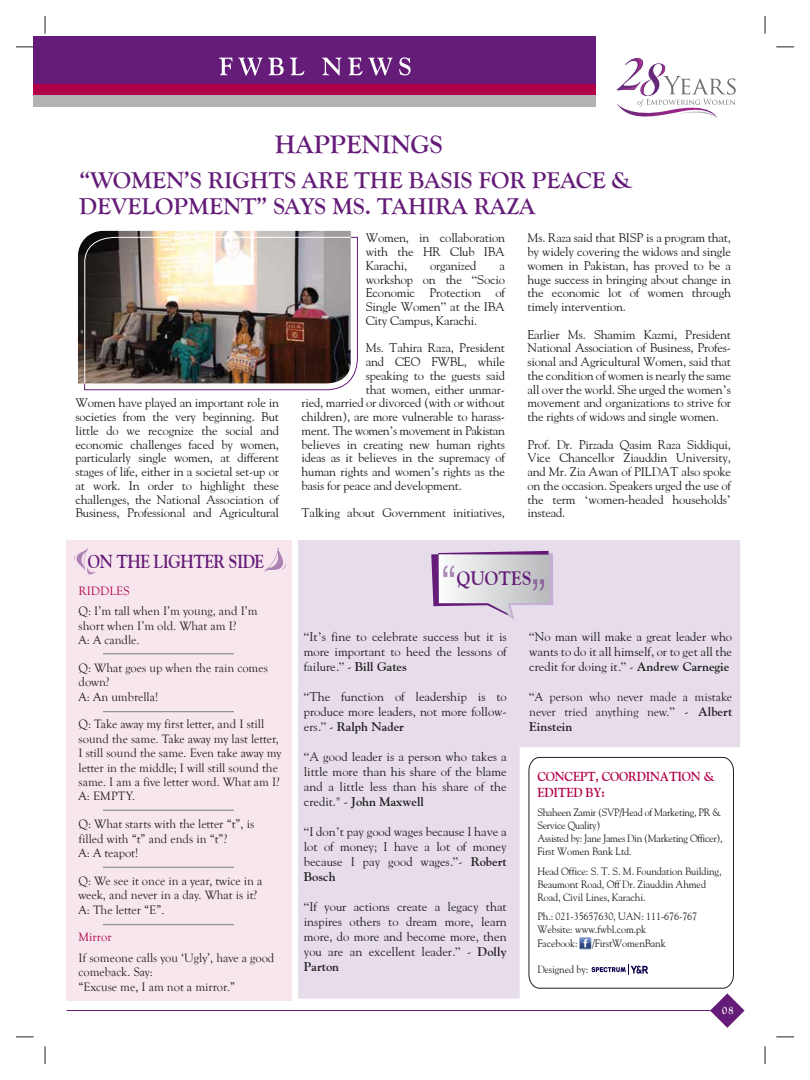
<style>
.page{position:relative;width:810px;height:1080px;background:#fff}
.page>*{position:absolute;margin:0;border:0;box-sizing:border-box;transform-origin:0 0}
.t1{font:700 26.25px "Goudy Old Style T";color:#641c78}
.t2{font:700 23.75px/26.2px "Goudy Old Style T";color:#641c78}
.t3{font:700 19.38px "Goudy";color:#641c78;scale:.9 1}
.t4{font:700 18.75px "Goudy";letter-spacing:-.03em;color:#641c78;scale:.85 1}
.t5{font:700 13px/16.2px "Goudy";letter-spacing:-.02em;color:#b00049;scale:.92 1}
.t6{font:12.5px/13.8px "Goudy";letter-spacing:-.015em;color:#221f20;text-align:justify}
.t7{font:12.5px/14.4px "Goudy Old Style T";color:#221f20}
.t8{font:12.5px "Goudy";letter-spacing:-.035em;color:#221f20}
.t9{font:12.5px "Goudy Old Style T";color:#b00049}
.t10{font:700 12.5px "Goudy";color:#221f20}
.t11{font:700 11.25px "Goudy Old Style T";color:#fff;scale:.9 1}
.t12{font:10.62px/13.1px "Goudy";letter-spacing:-.01em;color:#221f20;scale:.95 1}
.t13{font:10.62px/13.1px "Goudy";letter-spacing:-.03em;color:#221f20;scale:.95 1}
.s1{font-family:"Times"}
.s2{font-weight:700}
.s3{font-family:"Goudy"}
.s4{font-family:"Goudy";font-weight:700}
</style>
<div class="page">
<div style="left:298px;top:540px;width:442px;height:459px;background:#e7ddea"></div>
<div style="left:34px;top:36px;width:562px;height:71px;background:#641c78"></div>
<div style="left:34px;top:85px;width:562px;height:10px;background:#b00049"></div>
<div style="left:34px;top:95px;width:562px;height:12px;background:#b1b3b5"></div>
<svg style="left:219px;top:58px;width:13px;height:17px"></svg>
<svg style="left:238px;top:58px;width:46px;height:18px"></svg>
<svg style="left:290px;top:58px;width:14px;height:17px"></svg>
<svg style="left:322px;top:58px;width:20px;height:17px"></svg>
<svg style="left:348px;top:58px;width:14px;height:17px"></svg>
<svg style="left:368px;top:58px;width:25px;height:18px"></svg>
<svg style="left:399px;top:57px;width:12px;height:18px"></svg>
<svg style="left:765px;top:16px;width:1px;height:18px"></svg>
<svg style="left:45px;top:16px;width:1px;height:18px"></svg>
<svg style="left:16px;top:47px;width:18px;height:1px"></svg>
<svg style="left:16px;top:1037px;width:18px;height:1px"></svg>
<svg style="left:776px;top:47px;width:18px;height:1px"></svg>
<svg style="left:776px;top:1037px;width:18px;height:1px"></svg>
<svg style="left:765px;top:1046px;width:1px;height:18px"></svg>
<svg style="left:45px;top:1046px;width:1px;height:18px"></svg>
<svg style="left:710px;top:993px;width:35px;height:35px"></svg>
<hr style="left:67px;top:1010px;width:653px;height:1px;background:#641c78">
<div style="left:67px;top:540px;width:225px;height:461px;background:#f7e6ed"></div>
<svg style="left:431px;top:551px;width:122px;height:69px;background:#d0c7d4"></svg>
<svg style="left:74px;top:548px;width:22px;height:27px"></svg>
<svg style="left:265px;top:548px;width:21px;height:24px"></svg>
<hr style="left:103px;top:653px;width:131px;height:1px;background:#939597">
<hr style="left:103px;top:810px;width:131px;height:1px;background:#939597">
<hr style="left:103px;top:867px;width:131px;height:1px;background:#939597">
<hr style="left:103px;top:924px;width:131px;height:1px;background:#939597">
<hr style="left:103px;top:711px;width:131px;height:1px;background:#939597">
<svg style="left:84px;top:237px;width:274px;height:153px"></svg>
<img style="left:78px;top:231px;width:273px;height:152px">
<img style="left:84px;top:237px;width:267px;height:146px">
<svg style="left:616px;top:57px;width:120px;height:61px"></svg>
<svg style="left:528px;top:757px;width:206px;height:232px"></svg>
<svg style="left:591px;top:965px;width:57px;height:10px"></svg>
<svg style="left:579px;top:938px;width:12px;height:11px"></svg>
<h1 class="t1" style="left:275px;top:129px;width:169px">HAPPENINGS</h1>
<h2 class="t2" style="left:79px;top:167px;width:555px">“WOMEN’S RIGHTS ARE THE BASIS FOR PEACE &amp;<br>DEVELOPMENT” SAYS MS. TAHIRA RAZA</h2>
<p class="t6" style="left:76px;top:396px;width:205px">Women have played an important role in societies from the very beginning. But little do we recognize the social and economic challenges faced by women, particularly single women, at different stages of life, either in a societal set-up or at work. In order to highlight these challenges, the National Association of Business, Professional and Agricultural</p>
<h3 class="t4" style="left:88px;top:550px;width:209px">ON THE LIGHTER SIDE</h3>
<p class="t9" style="left:79px;top:584px;width:53px">RIDDLES</p>
<p class="t7" style="left:79px;top:604px;width:181px">Q: I’m tall when I’m young, and I’m short when I’m old. What am I?<br>A: A candle.</p>
<p class="t7" style="left:79px;top:661px;width:191px">Q: What goes up when the rain comes down?<br>A: An umbrella!</p>
<p class="t7" style="left:79px;top:717px;width:204px">Q: Take away my first letter, and I still sound the same. Take away my last letter, I still sound the same. Even take away my letter in the middle; I will still sound the same. I am a five letter word. What am I?<br>A: EMPTY.</p>
<p class="t7" style="left:79px;top:817px;width:177px">Q: What starts with the letter “t”, is filled with “t” and ends in “t”?<br>A: A teapot!</p>
<p class="t7" style="left:79px;top:874px;width:185px">Q: We see it once in a year, twice in a week, and never in a day. What is it?<br>A: The letter “E”.</p>
<p class="t9" style="left:79px;top:930px;width:35px">Mirror</p>
<p class="t7" style="left:79px;top:951px;width:197px">If someone calls you ‘Ugly’, have a good comeback. Say:<br>“Excuse me, I am not a mirror.”</p>
<p class="t6" style="left:366px;top:231px;width:141px">Women, in collaboration with the HR Club IBA Karachi,</p>
<p class="t6" style="left:430px;top:258px;width:48px">organized</p>
<p class="t6" style="left:366px;top:258px;width:141px;text-indent:134px">a workshop on the <span class="s1">“</span>Socio Economic Protection of Single Women<span class="s1">”</span> at the IBA City Campus, Karachi.</p>
<p class="t6" style="left:366px;top:341px;width:141px">Ms. Tahira Raza, President</p>
<p class="t6" style="left:366px;top:354px;width:141px">and CEO FWBL, while</p>
<p class="t6" style="left:366px;top:368px;width:141px">speaking to the guests said</p>
<p class="t6" style="left:366px;top:382px;width:141px">that women, either unmar-</p>
<p class="t6" style="left:302px;top:396px;width:205px">ried, married or divorced (with or without</p>
<p class="t6" style="left:302px;top:409px;width:205px">children), are more vulnerable to harass-</p>
<p class="t8" style="left:302px;top:423px;width:205px">ment. The women<span class="s1">’</span>s movement in Pakistan</p>
<p class="t6" style="left:302px;top:437px;width:205px">believes in creating new human rights</p>
<p class="t6" style="left:302px;top:451px;width:205px">ideas as it believes in the supremacy of</p>
<p class="t6" style="left:302px;top:464px;width:205px">human rights and women<span class="s1">’</span>s rights as the</p>
<p class="t6" style="left:302px;top:478px;width:162px">basis for peace and development.</p>
<p class="t6" style="left:302px;top:506px;width:205px">Talking about Government initiatives,</p>
<p class="t6" style="left:528px;top:231px;width:205px">Ms. Raza said that BISP is a program that, by widely covering the widows and single women in Pakistan, has proved to be a huge success in bringing about change in the economic lot of women through timely intervention.</p>
<p class="t6" style="left:528px;top:327px;width:205px">Earlier Ms. Shamim Kazmi, President National Association of Business, Profes&shy;sional and Agricultural Women, said that the condition of women is nearly the same all over the world. She urged the women<span class="s1">’</span>s movement and organizations to strive for the rights of widows and single women.</p>
<p class="t6" style="left:528px;top:437px;width:205px">Prof. Dr. Pirzada Qasim Raza Siddiqui, Vice Chancellor Ziauddin University, and Mr. Zia Awan of PILDAT also spoke on the occasion. Speakers urged the use of the term <span class="s1">‘</span>women-headed households<span class="s1">’ </span>instead.</p>
<h3 class="t3" style="left:457px;top:566px;width:84px">QUOTES</h3>
<p class="t6" style="left:304px;top:629px;width:204px;line-height:15px"><span class="s1">“</span>It<span class="s1">’</span>s fine to celebrate success but it is more important to heed the lessons of failure<span class="s1">.”</span> - <span class="s2">Bill Gates</span></p>
<p class="t6" style="left:304px;top:689px;width:204px;line-height:15px"><span class="s1">“</span>The function of leadership is to produce more leaders, not more follow&shy;ers<span class="s1">.”</span> - <span class="s2">Ralph Nader</span></p>
<p class="t6" style="left:304px;top:749px;width:204px;line-height:15px"><span class="s1">“</span>A good leader is a person who takes a little more than his share of the blame and a little less than his share of the credit." - <span class="s2">John Maxwell</span></p>
<p class="t6" style="left:304px;top:824px;width:204px;line-height:15px"><span class="s1">“</span>I don<span class="s1">’</span>t pay good wages because I have a lot of money; I have a lot of money because I pay good wages<span class="s1">.”</span>- <span class="s2">Robert Bosch</span></p>
<p class="t6" style="left:304px;top:899px;width:204px;line-height:15px"><span class="s1">“</span>If your actions create a legacy that inspires others to dream more, learn more, do more and become more, then you are an excellent leader<span class="s1">.”</span> - <span class="s2">Dolly Parton</span></p>
<p class="t6" style="left:529px;top:629px;width:204px;line-height:15px"><span class="s1">“</span>No man will make a great leader who wants to do it all himself, or to get all the credit for doing it<span class="s1">.”</span> - <span class="s2">Andrew Carnegie</span></p>
<p class="t7" style="left:529px;top:690px;width:204px;line-height:15px"><span class="s1">“</span>A person who never made a mistake never tried anything new.<span class="s1">”</span> <span class="s3">-</span> <span class="s4">Albert</span></p>
<p class="t10" style="left:529px;top:719px;width:45px">Einstein</p>
<p class="t5" style="left:537px;top:768px;width:194px">CONCEPT, COORDINATION &amp;<br>EDITED BY:</p>
<p class="t13" style="left:537px;top:805px;width:196px">Shaheen Zamir (SVP/Head of Marketing, PR &amp;<br>Service Quality)<br>Assisted by: Jane James Din (Marketing Officer),<br>First Women Bank Ltd.</p>
<p class="t12" style="left:537px;top:864px;width:195px">Head Office: S. T. S. M. Foundation Building,<br>Beaumont Road, Off Dr. Ziauddin Ahmed<br>Road, Civil Lines, Karachi.</p>
<p class="t12" style="left:537px;top:910px;width:170px">Ph.: 021-35657630, UAN: 111-676-767<br>Website: www.fwbl.com.pk<br>Facebook:</p>
<p class="t12" style="left:592px;top:936px;width:79px">/FirstWomenBank</p>
<p class="t12" style="left:537px;top:962px;width:55px">Designed by:</p>
<p class="t11" style="left:722px;top:1004px;width:14px">08</p>
</div>
